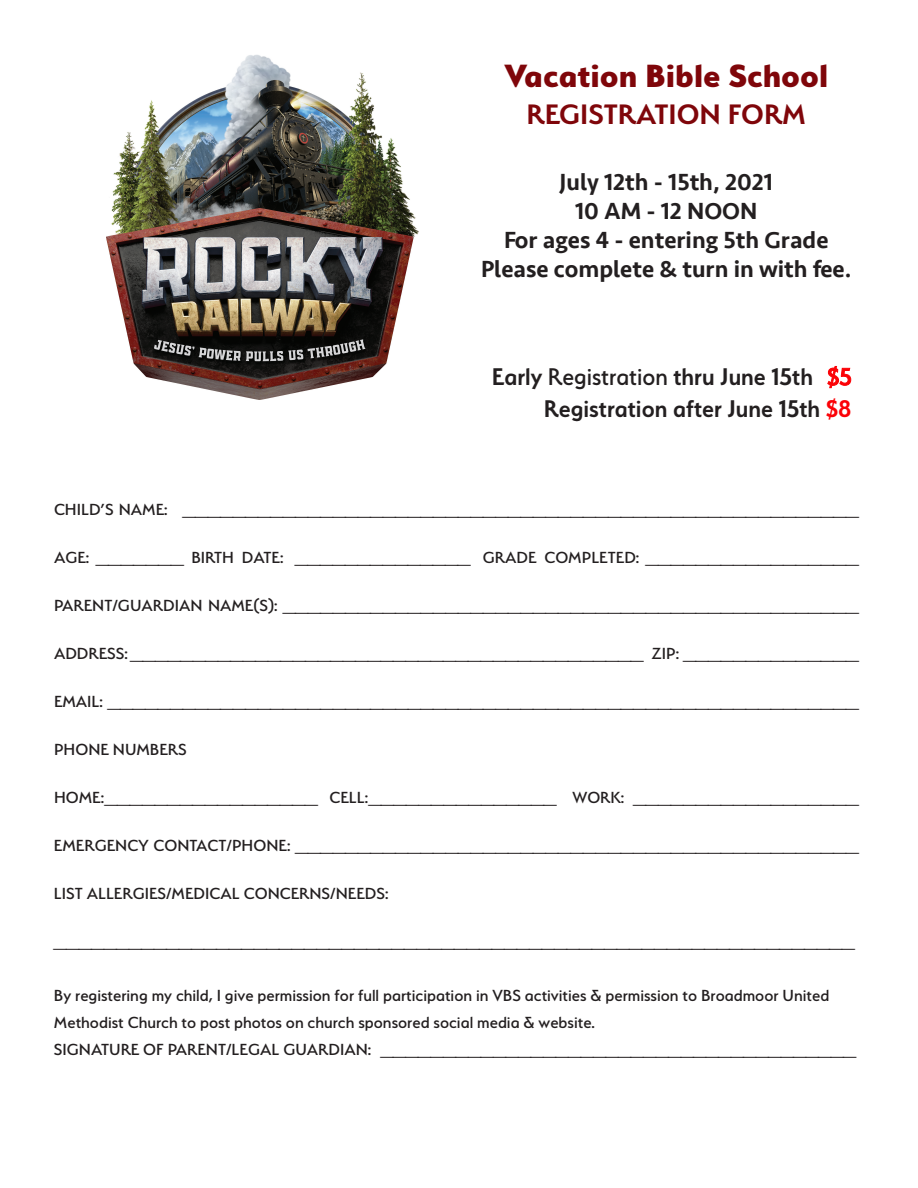
<style>
.page{position:relative;width:918px;height:1188px;background:#fff}
.page>*{position:absolute;margin:0;border:0;box-sizing:border-box;transform-origin:0 0}
.t1{font:800 36px "Serenity";color:#7f060a}
.t2{font:600 31.5px "Serenity";color:#7f060a}
.t3{font:600 27px/32.4px "Serenity";color:#231f20;text-align:right;scale:.95 1}
.t4{font:500 24px/28.8px "Seravek";color:#231f20;text-align:center}
.t5{font:500 18px/27px "Serenity";color:#231f20}
.s1{font-weight:500}
.s2{font-weight:500;color:#fb0207}
.s3{color:#fb0207}
</style>
<div class="page">
<img style="left:106px;top:55px;width:312px;height:345px">
<p class="t1" style="left:504px;top:55px;width:325px">Vacation Bible School</p>
<p class="t2" style="left:527px;top:97px;width:281px">REGISTRATION FORM</p>
<p class="t4" style="left:481px;top:168px;width:372px">July 12th - 15th, 2021<br>10 AM - 12 NOON<br>For ages 4 - entering 5th Grade<br>Please complete &amp; turn in with fee.</p>
<p class="t3" style="left:492px;top:360px;width:380px">Early <span class="s1">Registration</span> thru June 15th <span class="s2">$5<br></span>Registration after June 15th <span class="s3">$8</span></p>
<p class="t5" style="left:54px;top:495px;width:806px">CHILD’S NAME: ______________________________________________________</p>
<p class="t5" style="left:54px;top:543px;width:806px">AGE: _______ BIRTH DATE: ______________ GRADE COMPLETED: _________________</p>
<p class="t5" style="left:54px;top:591px;width:806px">PARENT/GUARDIAN NAME(S): ______________________________________________</p>
<p class="t5" style="left:54px;top:639px;width:806px">ADDRESS: _________________________________________ ZIP: ______________</p>
<p class="t5" style="left:54px;top:687px;width:806px">EMAIL: ____________________________________________________________</p>
<p class="t5" style="left:54px;top:735px;width:134px">PHONE NUMBERS</p>
<p class="t5" style="left:54px;top:783px;width:806px">HOME: _________________ CELL: _______________ WORK: __________________</p>
<p class="t5" style="left:54px;top:831px;width:806px">EMERGENCY CONTACT/PHONE: _____________________________________________</p>
<p class="t5" style="left:54px;top:879px;width:336px">LIST ALLERGIES/MEDICAL CONCERNS/NEEDS:</p>
<p class="t5" style="left:54px;top:927px;width:802px">________________________________________________________________</p>
<p class="t5" style="left:54px;top:981px;width:804px">By registering my child, I give permission for full participation in VBS activities &amp; permission to Broadmoor United<br>Methodist Church to post photos on church sponsored social media &amp; website.<br>SIGNATURE OF PARENT/LEGAL GUARDIAN: ______________________________________</p>
</div>
